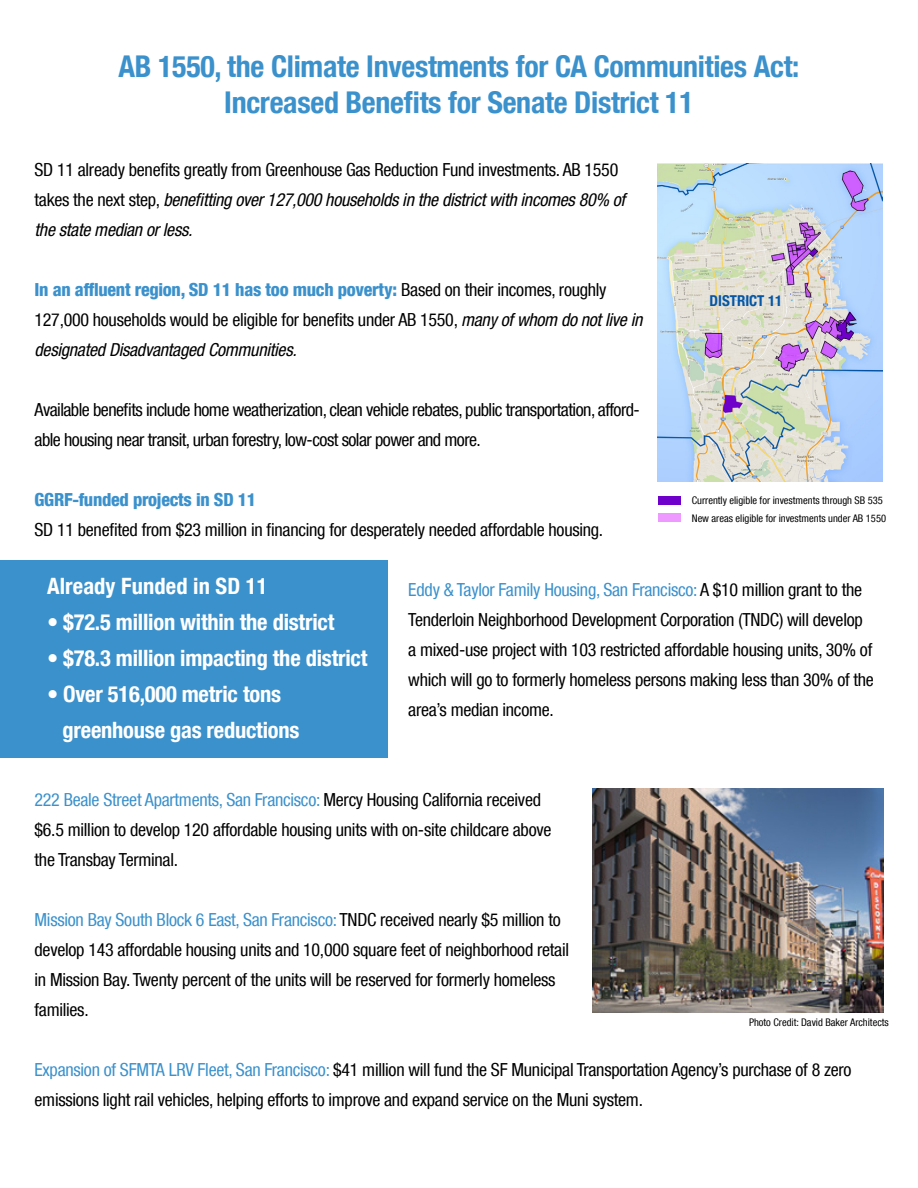
<style>
.page{position:relative;width:918px;height:1188px;background:#fff}
.page>*{position:absolute;margin:0;border:0;box-sizing:border-box;transform-origin:0 0}
.t1{font:700 condensed 30px/36px "Helvetica Neue LT Com";letter-spacing:-.01em;color:#3b91cc;text-align:center}
.t2{font:700 condensed 22.5px/36px "Helvetica Neue LT Com";letter-spacing:-.01em;color:#fff}
.t3{font:condensed 18px/30px "Helvetica Neue LT Com";letter-spacing:-.015em;color:#000}
.t4{font:800 condensed 18px "Helvetica Neue LT Com";letter-spacing:-.015em;color:#3b91cc}
.t5{font:700 condensed 15px "Helvetica Neue LT Com";color:#0556a5}
.t6{font:condensed 10.5px/18px "Helvetica Neue LT Com";color:#000}
.s1{font-style:italic}
.s2{font-weight:800;color:#3b91cc}
.s3{color:#3b91cc}
</style>
<div class="page">
<img style="left:658px;top:163px;width:224px;height:319px">
<div style="left:0;top:561px;width:388px;height:197px;background:#3b91cc"></div>
<img style="left:593px;top:788px;width:291px;height:224px">
<div style="left:658px;top:513px;width:22px;height:9px;background:#ed99ff"></div>
<div style="left:658px;top:496px;width:22px;height:9px;background:#6f00cb"></div>
<h1 class="t1" style="left:119px;top:53px;width:682px">AB 1550, the Climate Investments for CA Communities Act:<br>Increased Benefits for Senate District 11</h1>
<p class="t3" style="left:35px;top:157px;width:592px">SD 11 already benefits greatly from Greenhouse Gas Reduction Fund investments. AB 1550 takes the next step, <span class="s1">benefitting over 127,000 households in the district with incomes 80% of the state median or less.</span></p>
<p class="t3" style="left:35px;top:277px;width:609px"><span class="s2">In an affluent region, SD 11 has too much poverty:</span> Based on their incomes, roughly<br>127,000 households would be eligible for benefits under AB 1550, <span class="s1">many of whom do not live in designated Disadvantaged Communities.</span></p>
<p class="t3" style="left:35px;top:397px;width:607px">Available benefits include home weatherization, clean vehicle rebates, public transportation, afford&shy;able housing near transit, urban forestry, low-cost solar power and more.</p>
<p class="t4" style="left:35px;top:493px;width:223px">GGRF-funded projects in SD 11</p>
<p class="t3" style="left:35px;top:517px;width:570px">SD 11 benefited from $23 million in financing for desperately needed affordable housing.</p>
<p class="t5" style="left:710px;top:295px;width:74px">DISTRICT 11</p>
<p class="t6" style="left:692px;top:493px;width:196px">Currently eligible for investments through SB 535<br>New areas eligible for investments under AB 1550</p>
<p class="t2" style="left:47px;top:571px;width:222px">Already Funded in SD 11</p>
<p class="t2" style="left:47px;top:607px;width:289px">• $72.5 million within the district</p>
<p class="t2" style="left:47px;top:643px;width:322px">• $78.3 million impacting the district</p>
<p class="t2" style="left:63px;top:679px;width:238px;text-indent:-16px">• Over 516,000 metric tons greenhouse gas reductions</p>
<p class="t3" style="left:408px;top:577px;width:467px"><span class="s3">Eddy &amp; Taylor Family Housing, San Francisco:</span> A $10 million grant to the Tenderloin Neighborhood Development Corporation (TNDC) will develop a mixed-use project with 103 restricted affordable housing units, 30% of which will go to formerly homeless persons making less than 30% of the area’s median income.</p>
<p class="t3" style="left:35px;top:787px;width:518px"><span class="s3">222 Beale Street Apartments, San Francisco:</span> Mercy Housing California received $6.5 million to develop 120 affordable housing units with on-site childcare above the Transbay Terminal.</p>
<p class="t3" style="left:35px;top:907px;width:536px"><span class="s3">Mission Bay South Block 6 East, San Francisco:</span> TNDC received nearly $5 million to develop 143 affordable housing units and 10,000 square feet of neighborhood retail in Mission Bay. Twenty percent of the units will be reserved for formerly homeless families.</p>
<p class="t6" style="left:749px;top:1015px;width:141px">Photo Credit: David Baker Architects</p>
<p class="t3" style="left:35px;top:1057px;width:819px"><span class="s3">Expansion of SFMTA LRV Fleet, San Francisco:</span> $41 million will fund the SF Municipal Transportation Agency’s purchase of 8 zero emissions light rail vehicles, helping efforts to improve and expand service on the Muni system.</p>
</div>
